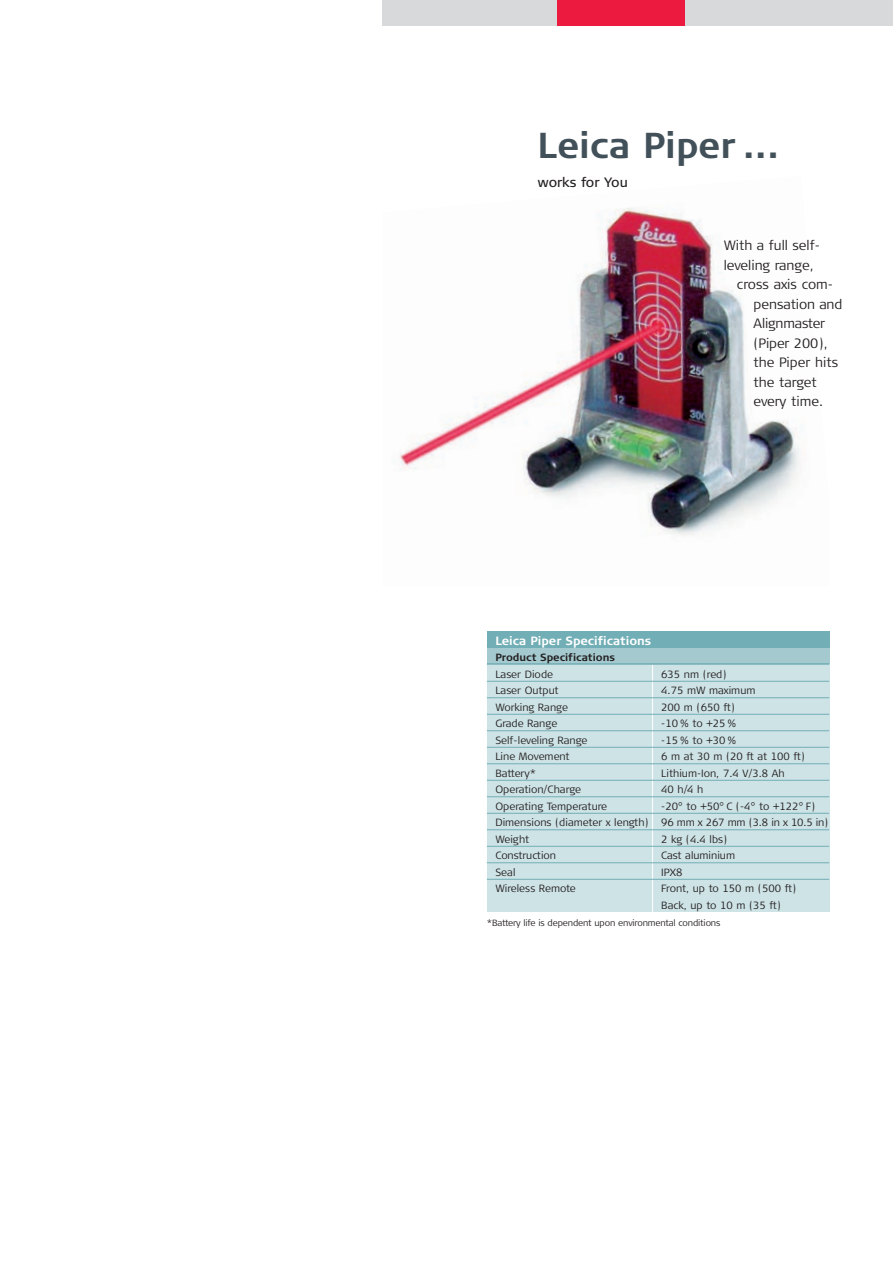
<style>
.page{position:relative;width:893px;height:1263px;background:#fff}
.page>*{position:absolute;margin:0;border:0;box-sizing:border-box;transform-origin:0 0}
.t1{font:700 36px "Signa Column";color:#425159}
.t2{font:300 13.5px "Signa Column";color:#231f20}
.t3{font:13.5px "Signa Column";letter-spacing:-.01em;color:#231f20}
.t4{font:700 12px "Signa Column";color:#fff}
.t5{font:300 10.5px/16.5px "Signa Column";color:#231f20}
.t6{font:700 10.5px "Signa Column";color:#231f20}
.t7{font:300 10.5px "Signa Column";letter-spacing:-.02em;color:#231f20}
.t8{font:300 9px "Signa Column";letter-spacing:-.015em;color:#231f20}
</style>
<div class="page">
<div style="left:383px;top:0;width:510px;height:26px;background:#d8d9db"></div>
<div style="left:557px;top:0;width:128px;height:26px;background:#ed1a40"></div>
<img style="left:399px;top:207px;width:401px;height:329px">
<div style="left:487px;top:631px;width:342px;height:17px;background:#72aeb6"></div>
<div style="left:487px;top:648px;width:342px;height:16px;background:#a4cad0"></div>
<div style="left:487px;top:664px;width:342px;height:248px;background:#cee3e6"></div>
<hr style="left:652px;top:664px;width:1px;height:248px;background:#fff">
<hr style="left:487px;top:663px;width:342px;height:2px;background:#72aeb6">
<hr style="left:487px;top:681px;width:342px;height:1px;background:#72aeb6">
<hr style="left:487px;top:697px;width:342px;height:1px;background:#72aeb6">
<hr style="left:487px;top:714px;width:342px;height:1px;background:#72aeb6">
<hr style="left:487px;top:730px;width:342px;height:1px;background:#72aeb6">
<hr style="left:487px;top:747px;width:342px;height:1px;background:#72aeb6">
<hr style="left:487px;top:763px;width:342px;height:1px;background:#72aeb6">
<hr style="left:487px;top:780px;width:342px;height:1px;background:#72aeb6">
<hr style="left:487px;top:796px;width:342px;height:1px;background:#72aeb6">
<hr style="left:487px;top:813px;width:342px;height:1px;background:#72aeb6">
<hr style="left:487px;top:829px;width:342px;height:1px;background:#72aeb6">
<hr style="left:487px;top:846px;width:342px;height:1px;background:#72aeb6">
<hr style="left:487px;top:862px;width:342px;height:1px;background:#72aeb6">
<hr style="left:487px;top:879px;width:342px;height:1px;background:#72aeb6">
<h1 class="t1" style="left:538px;top:125px;width:243px">Leica Piper ...</h1>
<p class="t3" style="left:538px;top:175px;width:92px">works for You</p>
<p class="t2" style="left:724px;top:238px;width:98px">With a full self-</p>
<p class="t2" style="left:724px;top:257px;width:92px">leveling range,</p>
<p class="t2" style="left:737px;top:277px;width:98px">cross axis com-</p>
<p class="t2" style="left:753px;top:296px;width:90px">pensation and</p>
<p class="t2" style="left:753px;top:316px;width:73px">Alignmaster</p>
<p class="t2" style="left:753px;top:335px;width:76px">(Piper 200),</p>
<p class="t2" style="left:753px;top:355px;width:86px">the Piper hits</p>
<p class="t2" style="left:753px;top:374px;width:65px">the target</p>
<p class="t2" style="left:753px;top:394px;width:71px">every time.</p>
<p class="t4" style="left:495px;top:633px;width:157px">Leica Piper Specifications</p>
<p class="t6" style="left:495px;top:651px;width:121px">Product Specifications</p>
<p class="t5" style="left:495px;top:666px;width:59px">Laser Diode</p>
<p class="t5" style="left:661px;top:666px;width:67px">635 nm (red)</p>
<p class="t5" style="left:495px;top:682px;width:65px">Laser Output</p>
<p class="t5" style="left:661px;top:682px;width:96px">4.75 mW maximum</p>
<p class="t5" style="left:495px;top:699px;width:74px">Working Range</p>
<p class="t5" style="left:661px;top:699px;width:75px">200 m (650 ft)</p>
<p class="t5" style="left:495px;top:715px;width:63px">Grade Range</p>
<p class="t5" style="left:661px;top:715px;width:77px">-10 % to +25 %</p>
<p class="t5" style="left:495px;top:732px;width:94px">Self-leveling Range</p>
<p class="t5" style="left:661px;top:732px;width:77px">-15 % to +30 %</p>
<p class="t5" style="left:495px;top:748px;width:76px">Line Movement</p>
<p class="t5" style="left:661px;top:748px;width:145px">6 m at 30 m (20 ft at 100 ft)</p>
<p class="t7" style="left:495px;top:767px;width:42px">Battery*</p>
<p class="t5" style="left:661px;top:765px;width:125px">Lithium-Ion, 7.4 V/3.8 Ah</p>
<p class="t5" style="left:495px;top:781px;width:87px">Operation/Charge</p>
<p class="t5" style="left:661px;top:781px;width:44px">40 h/4 h</p>
<p class="t5" style="left:495px;top:798px;width:113px">Operating Temperature</p>
<p class="t5" style="left:495px;top:798px;width:334px;text-indent:166px">-20° to +50° C (-4° to +122° F)<br>Dimensions (diameter x length) 96 mm x 267 mm (3.8 in x 10.5 in)<br>Weight</p>
<p class="t5" style="left:661px;top:831px;width:68px">2 kg (4.4 lbs)</p>
<p class="t5" style="left:495px;top:847px;width:62px">Construction</p>
<p class="t5" style="left:661px;top:847px;width:75px">Cast aluminium</p>
<p class="t5" style="left:495px;top:864px;width:22px">Seal</p>
<p class="t5" style="left:661px;top:864px;width:23px">IPX8</p>
<p class="t5" style="left:495px;top:880px;width:82px">Wireless Remote</p>
<p class="t5" style="left:661px;top:880px;width:137px">Front, up to 150 m (500 ft)<br>Back, up to 10 m (35 ft)</p>
<p class="t8" style="left:487px;top:918px;width:235px">*Battery life is dependent upon environmental conditions</p>
</div>
